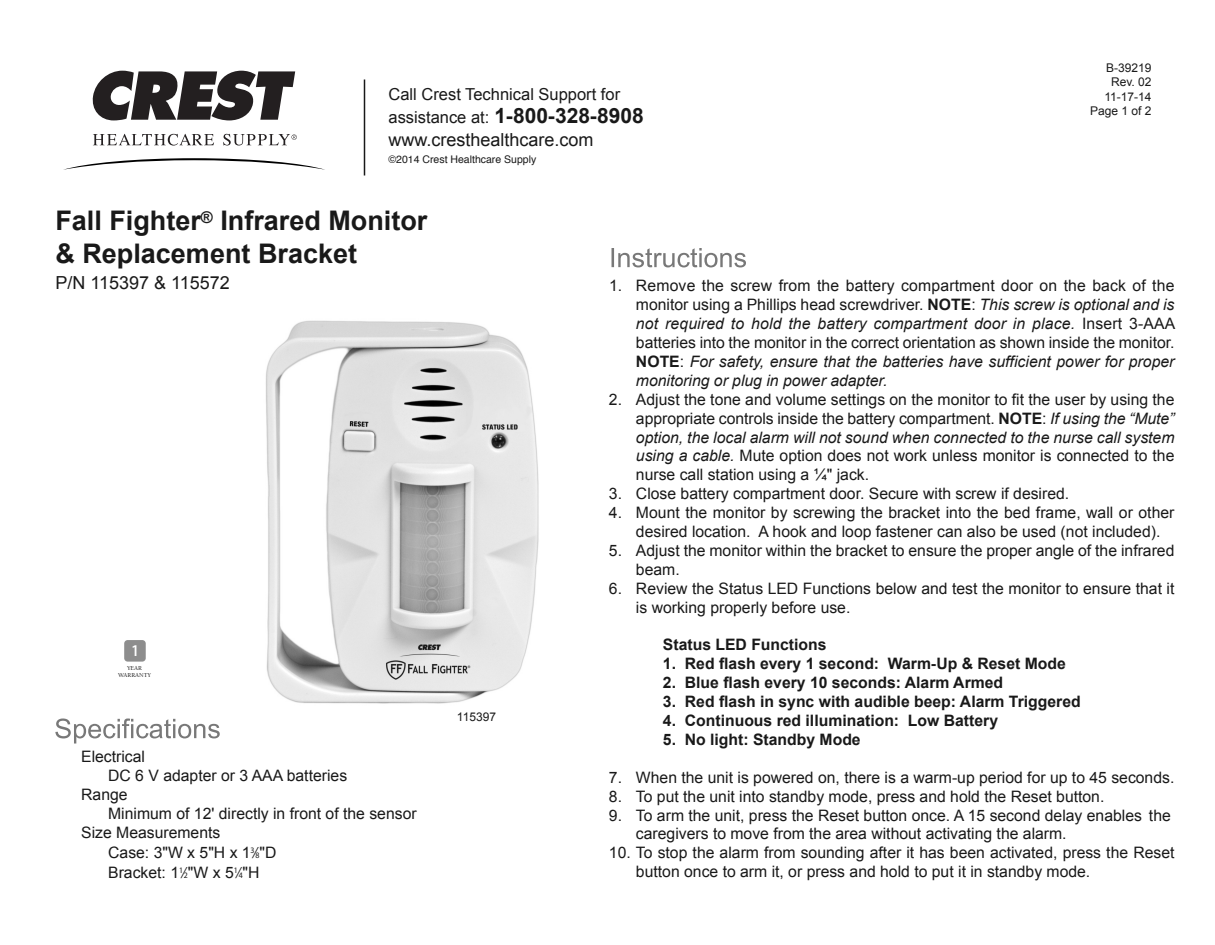
<style>
.page{position:relative;width:1215px;height:945px;background:#fff}
.page>*{position:absolute;margin:0;border:0;box-sizing:border-box;transform-origin:0 0}
.t1{font:700 27px/32.4px "Arial";color:#191919}
.t2{font:700 21px "Arial";color:#191919}
.t3{font:18px "Arial";color:#191919}
.t4{font:16.5px "Arial";color:#191919}
.t5{font:600 condensed 16.5px "Myriad Pro";color:#fff}
.t6{font:15.75px/18.9px "Arial";color:#191919}
.t7{font:700 15.75px "Arial";color:#191919}
.t8{font:12px/14.4px "Arial";color:#191919;text-align:right}
.t9{font:10.5px "Helvetica";color:#191919}
.t10{font:500 6.15px/7.5px "Berkeley";color:#191919;text-align:center}
.s1{font-weight:400;font-size:16.5px}
.s2{font-family:"Myriad Pro";font-size:16.65px}
.s3{font-family:"Myriad Pro";font-size:8.4px}
.s4{font-weight:700}
.s5{font-style:italic}
</style>
<div class="page">
<img style="left:266px;top:320px;width:273px;height:384px">
<svg style="left:55px;top:718px;width:105px;height:26px"></svg>
<svg style="left:63px;top:158px;width:262px;height:12px"></svg>
<svg style="left:92px;top:71px;width:203px;height:49px"></svg>
<svg style="left:93px;top:134px;width:121px;height:12px"></svg>
<svg style="left:223px;top:134px;width:74px;height:11px"></svg>
<hr style="left:364px;top:80px;width:1px;height:96px;background:#191919">
<svg style="left:612px;top:248px;width:106px;height:19px"></svg>
<div style="left:124px;top:640px;width:22px;height:22px;background:#8d8d8d;border-radius:3px"></div>
<p class="t4" style="left:388px;top:85px;width:233px">Call Crest Technical Support for</p>
<h2 class="t2" style="left:388px;top:104px;width:257px"><span class="s1">assistance at:</span> 1-800-328-8908</h2>
<p class="t3" style="left:388px;top:130px;width:207px">www.cresthealthcare.com</p>
<p class="t9" style="left:388px;top:155px;width:149px">©2014 Crest Healthcare Supply</p>
<p class="t8" style="left:1090px;top:60px;width:63px">B-39219<br>Rev. 02<br>11-17-14<br>Page 1 of 2</p>
<h1 class="t1" style="left:55px;top:205px;width:373px">Fall Fighter<sup>®</sup> Infrared Monitor &amp; Replacement Bracket</h1>
<p class="t3" style="left:55px;top:272px;width:176px">P/N 115397 &amp; 115572</p>
<p class="t5" style="left:132px;top:645px;width:8px">1</p>
<p class="t10" style="left:118px;top:664px;width:34px">YEAR<br>WARRANTY</p>
<p class="t6" style="left:81px;top:747px;width:65px">Electrical</p>
<p class="t6" style="left:108px;top:766px;width:241px">DC 6 V adapter or 3 AAA batteries</p>
<p class="t6" style="left:81px;top:785px;width:48px">Range</p>
<p class="t6" style="left:108px;top:804px;width:310px">Minimum of 12' directly in front of the sensor</p>
<p class="t6" style="left:81px;top:823px;width:141px">Size Measurements</p>
<p class="t6" style="left:108px;top:843px;width:170px">Case: 3"W x 5"H x 1<sup>3</sup><span class="s2">⁄</span><span class="s3">8</span>"D</p>
<p class="t6" style="left:108px;top:863px;width:153px">Bracket: 1<sup>1</sup><span class="s2">⁄</span><span class="s3">2</span>"W x 5<sup>1</sup><span class="s2">⁄</span><span class="s3">4</span>"H</p>
<p class="t8" style="left:457px;top:710px;width:41px">115397</p>
<p class="t6" style="left:636px;top:276px;width:541px;text-align:justify;text-indent:-27px">1. Remove the screw from the battery compartment door on the back of the monitor using a Phillips head screwdriver. <span class="s4">NOTE</span>: <span class="s5">This screw is optional and is not required to hold the battery compartment door in place.</span> Insert 3-AAA batteries into the monitor in the correct orientation as shown inside the monitor.<br><span class="s4">NOTE</span>: <span class="s5">For safety, ensure that the batteries have sufficient power for proper monitoring or plug in power adapter.</span></p>
<p class="t6" style="left:636px;top:390px;width:540px;text-align:justify;text-indent:-27px">2. Adjust the tone and volume settings on the monitor to fit the user by using the appropriate controls inside the battery compartment. <span class="s4">NOTE</span>: <span class="s5">If using the “Mute” option, the local alarm will not sound when connected to the nurse call system using a cable.</span> Mute option does not work unless monitor is connected to the nurse call station using a ¼" jack.</p>
<p class="t6" style="left:609px;top:484px;width:462px">3. Close battery compartment door. Secure with screw if desired.</p>
<p class="t6" style="left:636px;top:503px;width:540px;text-indent:-27px">4. Mount the monitor by screwing the bracket into the bed frame, wall or other desired location. A hook and loop fastener can also be used (not included).</p>
<p class="t6" style="left:636px;top:541px;width:540px;text-indent:-27px">5. Adjust the monitor within the bracket to ensure the proper angle of the infrared beam.</p>
<p class="t6" style="left:636px;top:579px;width:540px;text-indent:-27px">6. Review the Status LED Functions below and test the monitor to ensure that it is working properly before use.</p>
<p class="t7" style="left:663px;top:636px;width:165px">Status LED Functions</p>
<p class="t7" style="left:663px;top:655px;width:404px">1. Red flash every 1 second: Warm-Up &amp; Reset Mode</p>
<p class="t7" style="left:663px;top:674px;width:342px">2. Blue flash every 10 seconds: Alarm Armed</p>
<p class="t7" style="left:663px;top:693px;width:419px">3. Red flash in sync with audible beep: Alarm Triggered</p>
<p class="t7" style="left:663px;top:712px;width:337px">4. Continuous red illumination: Low Battery</p>
<p class="t7" style="left:663px;top:731px;width:199px">5. No light: Standby Mode</p>
<p class="t6" style="left:609px;top:768px;width:567px">7. When the unit is powered on, there is a warm-up period for up to 45 seconds.</p>
<p class="t6" style="left:609px;top:787px;width:497px">8. To put the unit into standby mode, press and hold the Reset button.</p>
<p class="t6" style="left:636px;top:806px;width:536px;text-indent:-27px">9. To arm the unit, press the Reset button once. A 15 second delay enables the caregivers to move from the area without activating the alarm.</p>
<p class="t6" style="left:636px;top:843px;width:540px;text-indent:-27px">10. To stop the alarm from sounding after it has been activated, press the Reset button once to arm it, or press and hold to put it in standby mode.</p>
</div>
